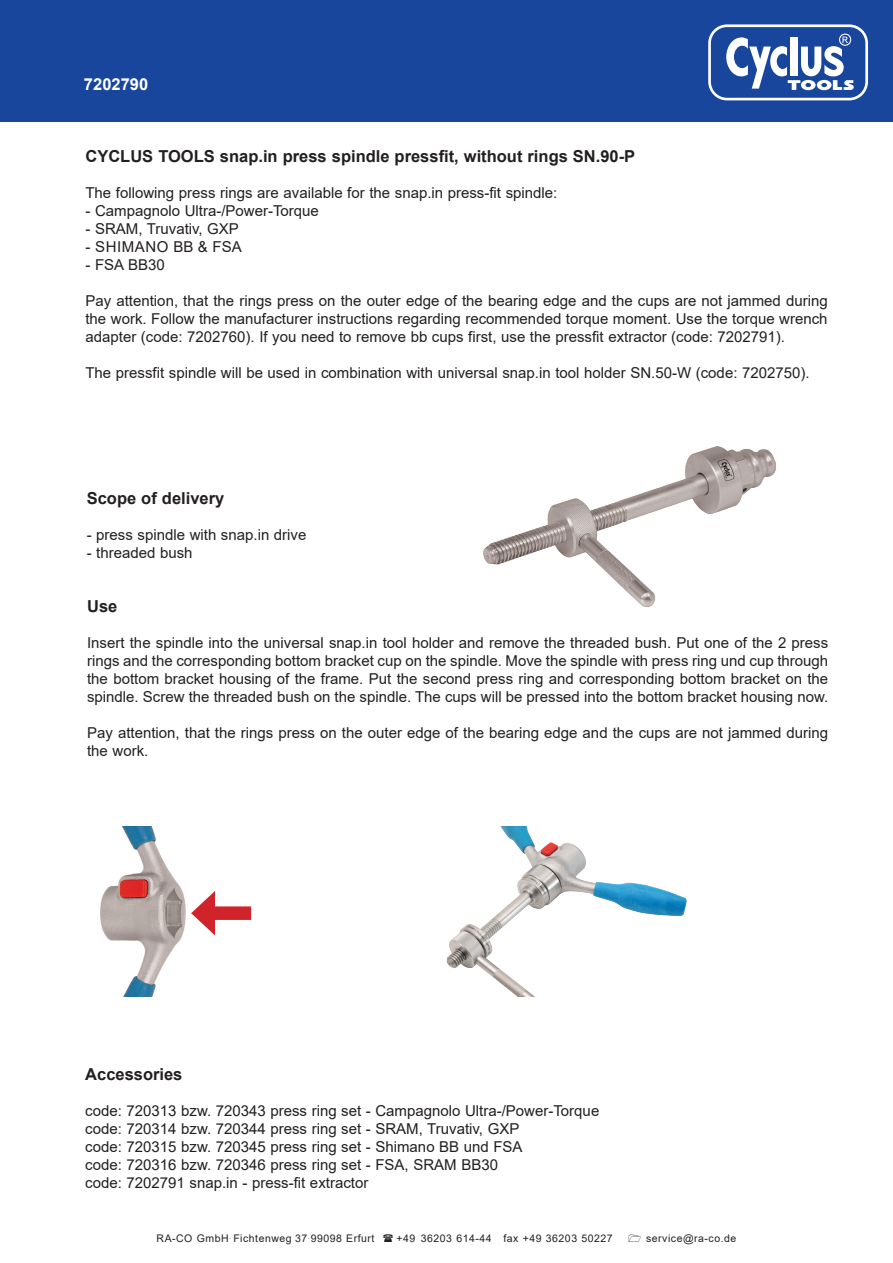
<style>
.page{position:relative;width:893px;height:1263px;background:#fff}
.page>*{position:absolute;margin:0;border:0;box-sizing:border-box;transform-origin:0 0}
.t1{font:700 16.5px "Arial";color:#231f20}
.t2{font:700 16.5px "Arial";color:#fff}
.t3{font:15px/18px "Arial";color:#231f20;text-align:justify}
.t4{font:15px "Arial";letter-spacing:.035em;color:#231f20}
.t5{font:10.5px "Arial";letter-spacing:.05em;color:#231f20}
</style>
<div class="page">
<div style="left:0;top:0;width:893px;height:121px;background:#18469d"></div>
<svg style="left:708px;top:24px;width:160px;height:76px"></svg>
<img style="left:483px;top:447px;width:292px;height:160px">
<img style="left:100px;top:826px;width:115px;height:170px">
<img style="left:446px;top:826px;width:241px;height:170px">
<div style="left:206px;top:906px;width:45px;height:14px;background:#d1232a"></div>
<svg style="left:191px;top:891px;width:24px;height:44px"></svg>
<p class="t2" style="left:84px;top:73px;width:66px">7202790</p>
<p class="t1" style="left:85px;top:145px;width:551px">CYCLUS TOOLS snap.in press spindle pressfit, without rings SN.90-P</p>
<p class="t3" style="left:85px;top:184px;width:473px">The following press rings are available for the snap.in press-fit spindle:</p>
<p class="t3" style="left:85px;top:202px;width:235px">- Campagnolo Ultra-/Power-Torque</p>
<p class="t3" style="left:85px;top:220px;width:155px">- SRAM, Truvativ, GXP</p>
<p class="t4" style="left:85px;top:236px;width:158px">- SHIMANO BB &amp; FSA</p>
<p class="t3" style="left:85px;top:256px;width:81px">- FSA BB30</p>
<p class="t3" style="left:85px;top:292px;width:744px">Pay attention, that the rings press on the outer edge of the bearing edge and the cups are not jammed during the work. Follow the manufacturer instructions regarding recommended torque moment. Use the torque wrench adapter (code: 7202760). If you need to remove bb cups first, use the pressfit extractor (code: 7202791).</p>
<p class="t3" style="left:85px;top:364px;width:726px">The pressfit spindle will be used in combination with universal snap.in tool holder SN.50-W (code: 7202750).</p>
<p class="t1" style="left:87px;top:487px;width:139px">Scope of delivery</p>
<p class="t3" style="left:87px;top:526px;width:221px">- press spindle with snap.in drive</p>
<p class="t3" style="left:87px;top:544px;width:107px">- threaded bush</p>
<p class="t1" style="left:87px;top:595px;width:32px">Use</p>
<p class="t3" style="left:87px;top:634px;width:743px">Insert the spindle into the universal snap.in tool holder and remove the threaded bush. Put one of the 2 press rings and the corresponding bottom bracket cup on the spindle. Move the spindle with press ring und cup through the bottom bracket housing of the frame. Put the second press ring and corresponding bottom bracket on the spindle. Screw the threaded bush on the spindle. The cups will be pressed into the bottom bracket housing now.</p>
<p class="t3" style="left:87px;top:724px;width:743px">Pay attention, that the rings press on the outer edge of the bearing edge and the cups are not jammed during the work.</p>
<p class="t1" style="left:85px;top:1063px;width:99px">Accessories</p>
<p class="t3" style="left:85px;top:1102px;width:516px;text-align:left">code: 720313 bzw. 720343 press ring set - Campagnolo Ultra-/Power-Torque code: 720314 bzw. 720344 press ring set - SRAM, Truvativ, GXP<br>code: 720315 bzw. 720345 press ring set - Shimano BB und FSA<br>code: 720316 bzw. 720346 press ring set - FSA, SRAM BB30<br>code: 7202791 snap.in - press-fit extractor</p>
<p class="t5" style="left:157px;top:1231px;width:219px">RA-CO GmbH<sup>.</sup> Fichtenweg 37<sup>.</sup> 99098 Erfurt</p>
<p class="t5" style="left:397px;top:1231px;width:218px">+49 36203 614-44 fax +49 36203 50227</p>
<p class="t5" style="left:646px;top:1231px;width:92px">service@ra-co.de</p>
</div>
